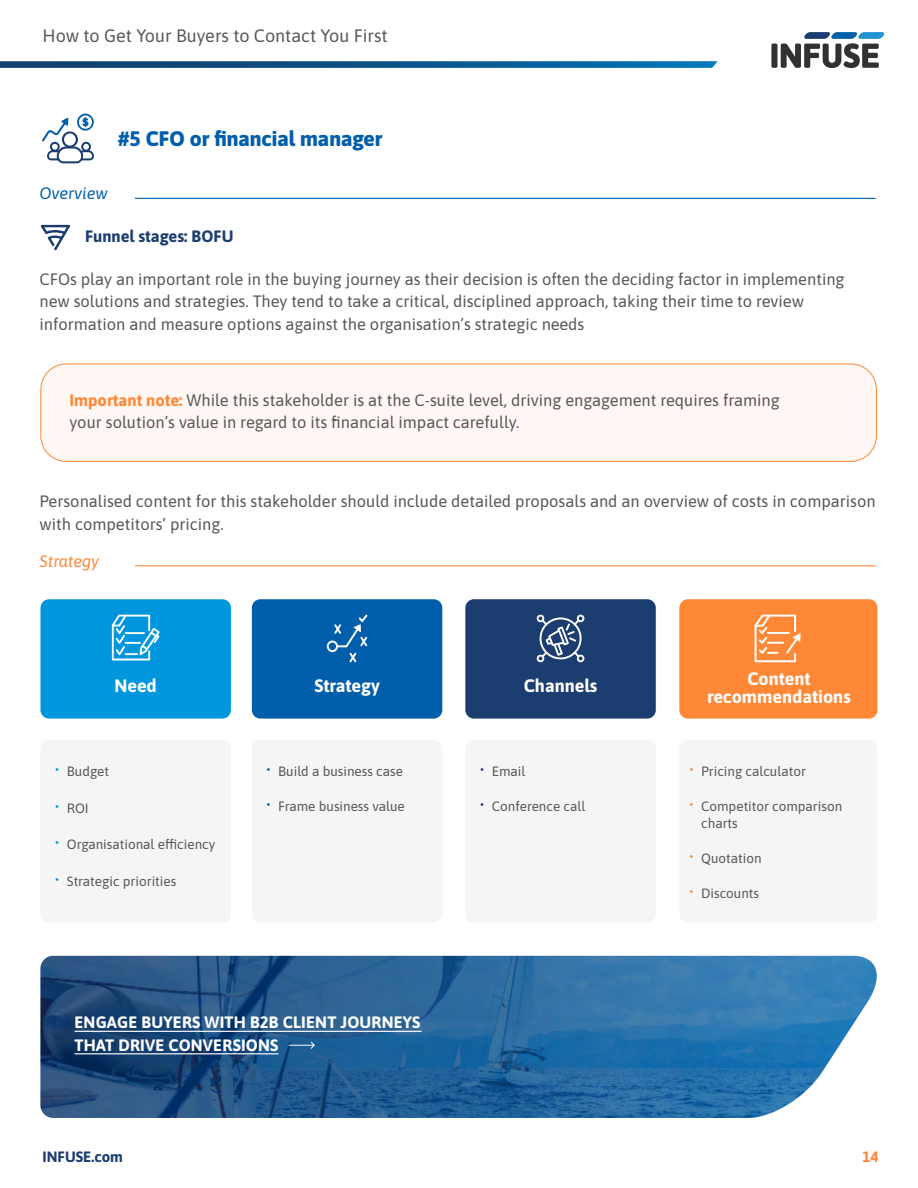
<style>
.page{position:relative;width:918px;height:1188px;background:#fff}
.page>*{position:absolute;margin:0;border:0;box-sizing:border-box;transform-origin:0 0}
.t1{font:800 21px "Asap";color:#005eab}
.t2{font:700 18px/18px "Asap";color:#fff;text-align:center}
.t3{font:18px "Asap";color:#585856}
.t4{font:16.5px/22.5px "Asap";color:#575756}
.t5{font:700 16.5px/22.5px "Asap";letter-spacing:.01em;color:#fff}
.t6{font:700 16.5px "Asap";color:#1c3d70}
.t7{font:italic 16.5px "Asap";color:#005eab}
.t8{font:italic 16.5px "Asap";color:#fe8836}
.t9{font:700 15px "Asap";color:#1c3d70}
.t10{font:700 15px "Asap";color:#fe8636}
.t11{font:13.5px/16.5px "Asap";color:#575756}
.s1{font-weight:700;color:#fe8836}
.s2{font-size:18px;color:#0096de}
.s3{font-size:18px;color:#005eab}
.s4{font-size:18px;color:#1c3d70}
.s5{font-size:18px;color:#fe8836}
</style>
<div class="page">
<hr style="left:135px;top:198px;width:741px;height:1px;background:#005eab">
<svg style="left:41px;top:225px;width:29px;height:25px"></svg>
<div style="left:41px;top:364px;width:835px;height:97px;background:#fff7f3;border-radius:26px"></div>
<div style="left:40px;top:364px;width:837px;height:98px;border:1px solid #fe8836;border-radius:26px"></div>
<hr style="left:135px;top:565px;width:741px;height:1px;background:#fe8836">
<div style="left:41px;top:599px;width:190px;height:120px;background:#0096de;border-radius:9px"></div>
<div style="left:252px;top:599px;width:190px;height:120px;background:#005eab;border-radius:9px"></div>
<div style="left:465px;top:599px;width:191px;height:120px;background:#1c3d70;border-radius:9px"></div>
<div style="left:679px;top:599px;width:198px;height:120px;background:#fe8836;border-radius:9px"></div>
<svg style="left:112px;top:615px;width:48px;height:45px"></svg>
<svg style="left:327px;top:615px;width:41px;height:47px"></svg>
<svg style="left:537px;top:615px;width:47px;height:47px"></svg>
<svg style="left:755px;top:615px;width:45px;height:47px"></svg>
<div style="left:41px;top:740px;width:190px;height:183px;background:#f5f5f5;border-radius:9px"></div>
<div style="left:252px;top:740px;width:190px;height:183px;background:#f5f5f5;border-radius:9px"></div>
<div style="left:465px;top:740px;width:191px;height:183px;background:#f5f5f5;border-radius:9px"></div>
<div style="left:679px;top:740px;width:198px;height:183px;background:#f5f5f5;border-radius:9px"></div>
<img style="left:40px;top:956px;width:837px;height:162px">
<hr style="left:74px;top:1031px;width:348px;height:1px;background:#fff">
<hr style="left:74px;top:1053px;width:205px;height:1px;background:#fff">
<svg style="left:289px;top:1042px;width:26px;height:7px"></svg>
<svg style="left:42px;top:114px;width:52px;height:49px"></svg>
<svg style="left:771px;top:32px;width:113px;height:36px"></svg>
<svg style="left:0;top:61px;width:718px;height:7px;background:#175d91"></svg>
<p class="t3" style="left:43px;top:23px;width:347px">How to Get Your Buyers to Contact You First</p>
<p class="t1" style="left:118px;top:124px;width:266px">#5 CFO or financial manager</p>
<p class="t7" style="left:39px;top:182px;width:70px">Overview</p>
<p class="t6" style="left:85px;top:225px;width:150px">Funnel stages: BOFU</p>
<p class="t4" style="left:39px;top:267px;width:807px">CFOs play an important role in the buying journey as their decision is often the deciding factor in implementing new solutions and strategies. They tend to take a critical, disciplined approach, taking their time to review information and measure options against the organisation’s strategic needs</p>
<p class="t4" style="left:70px;top:388px;width:712px"><span class="s1">Important note:</span> While this stakeholder is at the C-suite level, driving engagement requires framing your solution’s value in regard to its financial impact carefully.</p>
<p class="t4" style="left:39px;top:489px;width:838px">Personalised content for this stakeholder should include detailed proposals and an overview of costs in comparison with competitors’ pricing.</p>
<p class="t8" style="left:39px;top:550px;width:61px">Strategy</p>
<p class="t2" style="left:115px;top:675px;width:44px">Need</p>
<p class="t2" style="left:314px;top:675px;width:67px">Strategy</p>
<p class="t2" style="left:524px;top:675px;width:75px">Channels</p>
<p class="t2" style="left:707px;top:668px;width:145px">Content recommendations</p>
<p class="t11" style="left:54px;top:762px;width:56px"><span class="s2">•</span> Budget</p>
<p class="t11" style="left:54px;top:799px;width:36px"><span class="s2">•</span> ROI</p>
<p class="t11" style="left:54px;top:835px;width:163px"><span class="s2">•</span> Organisational efficiency</p>
<p class="t11" style="left:54px;top:872px;width:124px"><span class="s2">•</span> Strategic priorities</p>
<p class="t11" style="left:266px;top:762px;width:139px"><span class="s3">•</span> Build a business case</p>
<p class="t11" style="left:266px;top:797px;width:141px"><span class="s3">•</span> Frame business value</p>
<p class="t5" style="left:74px;top:1010px;width:348px">ENGAGE BUYERS WITH B2B CLIENT JOURNEYS<br>THAT DRIVE CONVERSIONS</p>
<p class="t11" style="left:479px;top:762px;width:48px"><span class="s4">•</span> Email</p>
<p class="t11" style="left:479px;top:797px;width:108px"><span class="s4">•</span> Conference call</p>
<p class="t11" style="left:688px;top:762px;width:119px"><span class="s5">•</span> Pricing calculator</p>
<p class="t11" style="left:701px;top:797px;width:143px;text-indent:-13px"><span class="s5">•</span> Competitor comparison charts</p>
<p class="t11" style="left:688px;top:849px;width:75px"><span class="s5">•</span> Quotation</p>
<p class="t11" style="left:688px;top:884px;width:72px"><span class="s5">•</span> Discounts</p>
<p class="t9" style="left:43px;top:1146px;width:82px">INFUSE.com</p>
<p class="t10" style="left:863px;top:1146px;width:18px">14</p>
</div>
